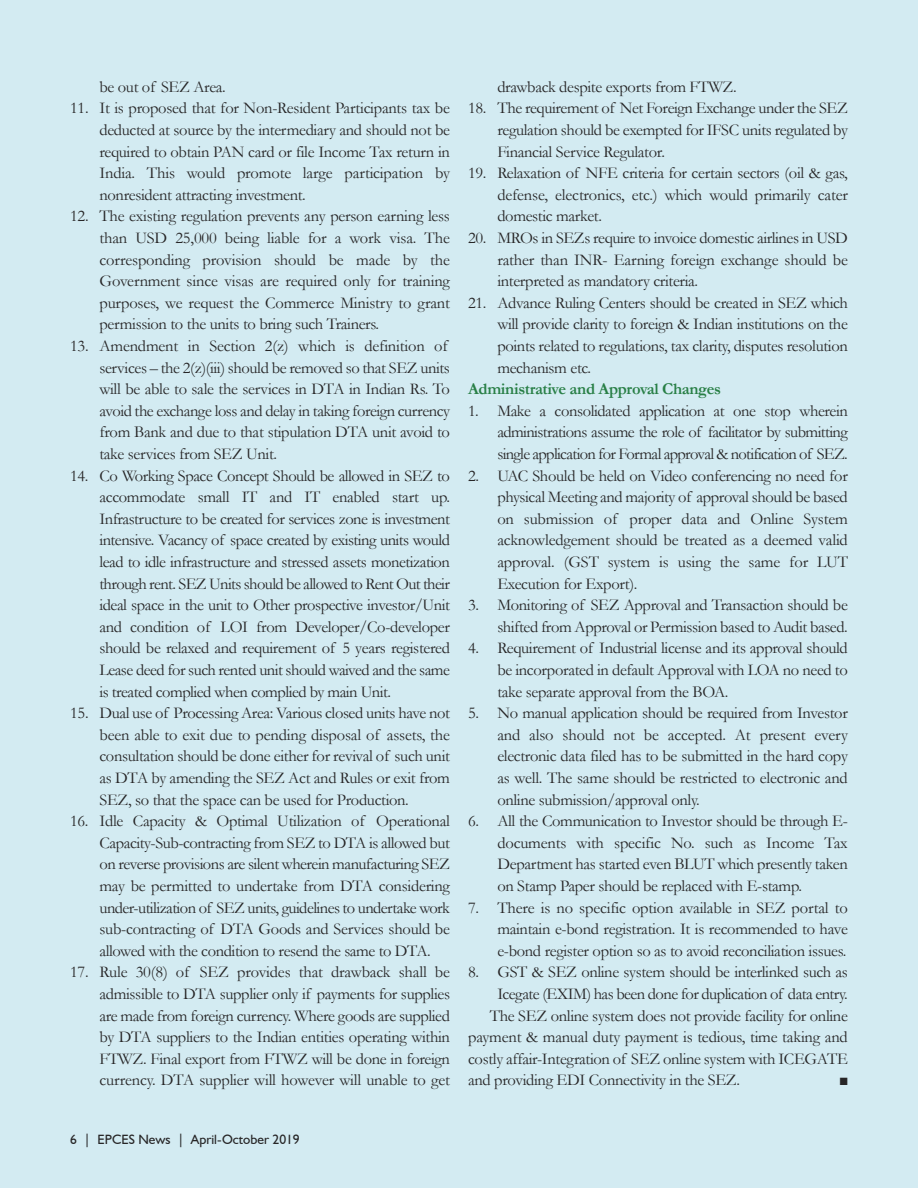
<style>
.page{position:relative;width:918px;height:1188px;background:#d3ebf2}
.page>*{position:absolute;margin:0;border:0;box-sizing:border-box;transform-origin:0 0}
.t1{font:16.5px/21.6px "Garamond";letter-spacing:-.02em;color:#272627;text-align:justify}
.t2{font:700 16.5px "Garamond";letter-spacing:-.02em;color:#287f46}
.t3{font:13.5px "Humanist 521 BT";color:#272627}
.t4{font:10.5px "Zapf Dingbats";color:#272627}
</style>
<div class="page">
<p class="t1" style="left:99px;top:76px;width:128px">be out of SEZ Area.</p>
<p class="t1" style="left:99px;top:98px;width:352px;text-indent:-29px">11. It is proposed that for Non-Resident Participants tax be deducted at source by the intermediary and should not be required to obtain PAN card or file Income Tax return in India. This would promote large participation by nonresident attracting investment.</p>
<p class="t1" style="left:99px;top:206px;width:352px;text-indent:-29px">12. The existing regulation prevents any person earning less than USD 25,000 being liable for a work visa. The corresponding provision should be made by the Government since visas are required only for training purposes, we request the Commerce Ministry to grant permission to the units to bring such Trainers.</p>
<p class="t1" style="left:99px;top:335px;width:352px;text-align:left;text-indent:-29px">13. Amendment in Section 2(z) which is definition of services – the 2(z)(iii) should be removed so that SEZ units will be able to sale the services in DTA in Indian Rs. To avoid the exchange loss and delay in taking foreign currency from Bank and due to that stipulation DTA unit avoid to take services from SEZ Unit.</p>
<p class="t1" style="left:99px;top:465px;width:352px;text-indent:-29px">14. Co Working Space Concept Should be allowed in SEZ to accommodate small IT and IT enabled start up.<br>Infrastructure to be created for services zone is investment intensive. Vacancy of space created by existing units would lead to idle infrastructure and stressed assets monetization through rent. SEZ Units should be allowed to Rent Out their ideal space in the unit to Other prospective investor/Unit and condition of LOI from Developer/Co-developer should be relaxed and requirement of 5 years registered Lease deed for such rented unit should waived and the same is treated complied when complied by main Unit.</p>
<p class="t1" style="left:99px;top:702px;width:352px;text-indent:-29px">15. Dual use of Processing Area: Various closed units have not been able to exit due to pending disposal of assets, the consultation should be done either for revival of such unit as DTA by amending the SEZ Act and Rules or exit from SEZ, so that the space can be used for Production.</p>
<p class="t1" style="left:99px;top:810px;width:352px;text-indent:-29px">16. Idle Capacity &amp; Optimal Utilization of Operational Capacity-Sub-contracting from SEZ to DTA is allowed but on reverse provisions are silent wherein manufacturing SEZ may be permitted to undertake from DTA considering under-utilization of SEZ units, guidelines to undertake work sub-contracting of DTA Goods and Services should be allowed with the condition to resend the same to DTA.</p>
<p class="t1" style="left:100px;top:962px;width:352px;text-indent:-29px">17. Rule 30(8) of SEZ provides that drawback shall be admissible to DTA supplier only if payments for supplies are made from foreign currency. Where goods are supplied by DTA suppliers to the Indian entities operating within FTWZ. Final export from FTWZ will be done in foreign currency. DTA supplier will however will unable to get</p>
<p class="t1" style="left:497px;top:76px;width:241px">drawback despite exports from FTWZ.</p>
<p class="t1" style="left:497px;top:98px;width:352px;text-indent:-29px">18. The requirement of Net Foreign Exchange under the SEZ regulation should be exempted for IFSC units regulated by Financial Service Regulator.</p>
<p class="t1" style="left:497px;top:162px;width:352px;text-indent:-29px">19. Relaxation of NFE criteria for certain sectors (oil &amp; gas, defense, electronics, etc.) which would primarily cater domestic market.</p>
<p class="t1" style="left:497px;top:227px;width:352px;text-indent:-29px">20. MROs in SEZs require to invoice domestic airlines in USD rather than INR- Earning foreign exchange should be interpreted as mandatory criteria.</p>
<p class="t1" style="left:497px;top:292px;width:352px;text-indent:-29px">21. Advance Ruling Centers should be created in SEZ which will provide clarity to foreign &amp; Indian institutions on the points related to regulations, tax clarity, disputes resolution mechanism etc.</p>
<p class="t2" style="left:468px;top:380px;width:255px">Administrative and Approval Changes</p>
<p class="t1" style="left:497px;top:400px;width:352px;text-indent:-29px">1. Make a consolidated application at one stop wherein administrations assume the role of facilitator by submitting single application for Formal approval &amp; notification of SEZ.</p>
<p class="t1" style="left:497px;top:465px;width:352px;text-indent:-29px">2. UAC Should be held on Video conferencing no need for physical Meeting and majority of approval should be based on submission of proper data and Online System acknowledgement should be treated as a deemed valid approval. (GST system is using the same for LUT Execution for Export).</p>
<p class="t1" style="left:468px;top:594px;width:381px;text-align:right">3. Monitoring of SEZ Approval and Transaction should be shifted from Approval or Permission based to Audit based.</p>
<p class="t1" style="left:497px;top:638px;width:352px;text-indent:-29px">4. Requirement of Industrial license and its approval should be incorporated in default Approval with LOA no need to take separate approval from the BOA.</p>
<p class="t1" style="left:497px;top:702px;width:352px;text-indent:-29px">5. No manual application should be required from Investor and also should not be accepted. At present every electronic data filed has to be submitted in the hard copy as well. The same should be restricted to electronic and online submission/approval only.</p>
<p class="t1" style="left:497px;top:810px;width:352px;text-indent:-29px">6. All the Communication to Investor should be through E&shy;documents with specific No. such as Income Tax Department has started even BLUT which presently taken on Stamp Paper should be replaced with E-stamp.</p>
<p class="t1" style="left:497px;top:897px;width:352px;text-indent:-29px">7. There is no specific option available in SEZ portal to maintain e-bond registration. It is recommended to have e-bond register option so as to avoid reconciliation issues.</p>
<p class="t1" style="left:468px;top:962px;width:381px">8. GST &amp; SEZ online system should be interlinked such as</p>
<p class="t1" style="left:497px;top:983px;width:352px">Icegate (EXIM) has been done for duplication of data entry.</p>
<p class="t1" style="left:490px;top:1005px;width:360px">The SEZ online system does not provide facility for online</p>
<p class="t1" style="left:468px;top:1026px;width:381px">payment &amp; manual duty payment is tedious, time taking and</p>
<p class="t1" style="left:468px;top:1048px;width:381px">costly affair-Integration of SEZ online system with ICEGATE</p>
<p class="t1" style="left:468px;top:1070px;width:273px">and providing EDI Connectivity in the SEZ.</p>
<p class="t4" style="left:840px;top:1076px;width:9px">■</p>
<p class="t3" style="left:70px;top:1131px;width:231px">6 | EPCES News | April-October 2019</p>
</div>
